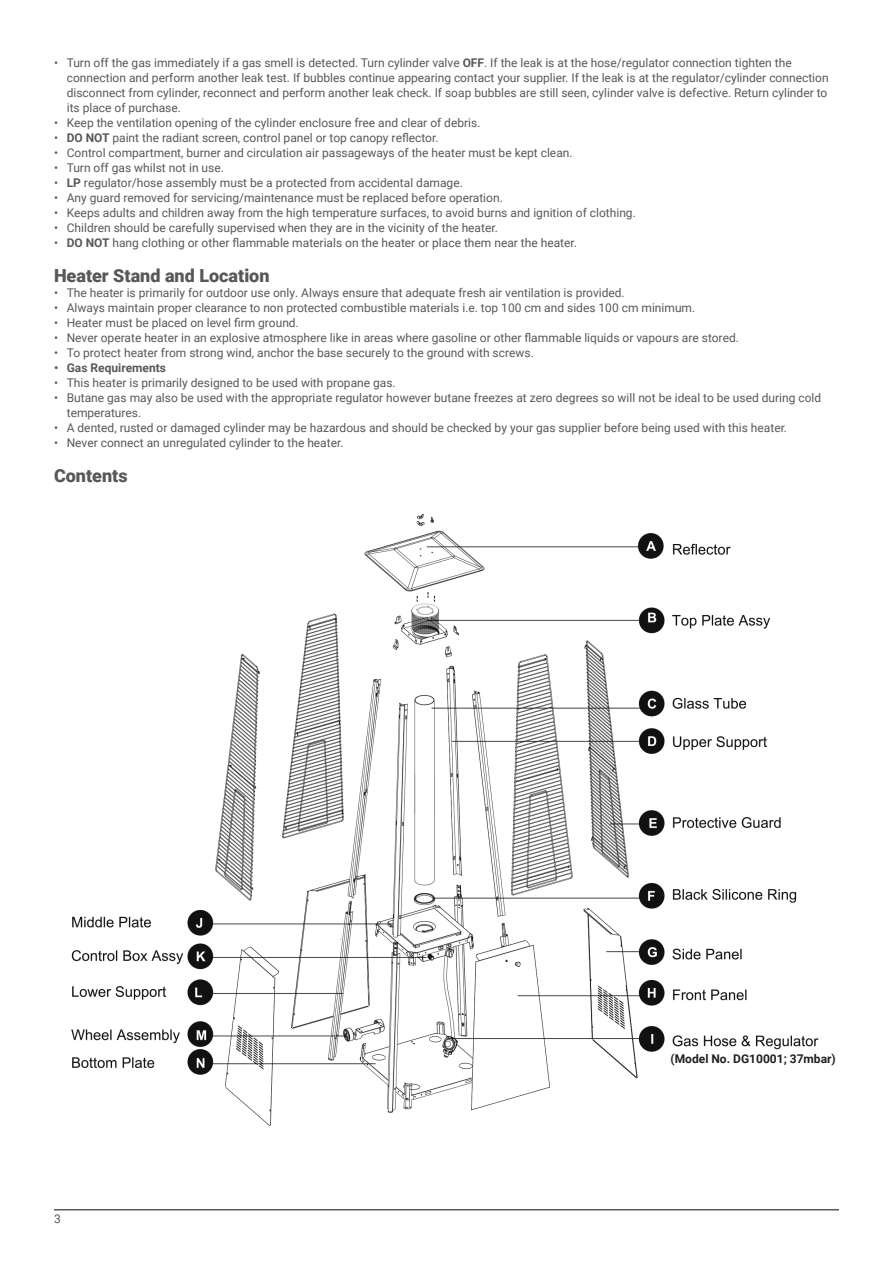
<style>
.page{position:relative;width:893px;height:1263px;background:#fff}
.page>*{position:absolute;margin:0;border:0;box-sizing:border-box;transform-origin:0 0}
.Section_Header{font:900 18px "Roboto";color:#57585a}
.t1{font:12px/15px "Roboto";color:#57585a}
.t2{font:700 12px "Roboto";color:#231f20}
.t3{font:700 12px "Roboto";color:#57585a}
.s1{font-weight:700}
</style>
<div class="page">
<hr style="left:54px;top:1209px;width:785px;height:1px;background:#57585a">
<img style="left:71px;top:514px;width:748px;height:612px">
<p class="t1" style="left:67px;top:54px;width:763px;text-indent:-13px">• Turn off the gas immediately if a gas smell is detected. Turn cylinder valve <span class="s1">OFF</span>. If the leak is at the hose/regulator connection tighten the connection and perform another leak test. If bubbles continue appearing contact your supplier. If the leak is at the regulator/cylinder connection disconnect from cylinder, reconnect and perform another leak check. If soap bubbles are still seen, cylinder valve is defective. Return cylinder to its place of purchase.</p>
<p class="t1" style="left:54px;top:114px;width:428px">• Keep the ventilation opening of the cylinder enclosure free and clear of debris.</p>
<p class="t1" style="left:54px;top:129px;width:386px">• <span class="s1">DO NOT</span> paint the radiant screen, control panel or top canopy reflector.</p>
<p class="t1" style="left:54px;top:144px;width:520px">• Control compartment, burner and circulation air passageways of the heater must be kept clean.</p>
<p class="t1" style="left:54px;top:159px;width:171px">• Turn off gas whilst not in use.</p>
<p class="t1" style="left:54px;top:174px;width:410px">• <span class="s1">LP</span> regulator/hose assembly must be a protected from accidental damage.</p>
<p class="t1" style="left:54px;top:189px;width:450px">• Any guard removed for servicing/maintenance must be replaced before operation.</p>
<p class="t1" style="left:54px;top:204px;width:583px">• Keeps adults and children away from the high temperature surfaces, to avoid burns and ignition of clothing.</p>
<p class="t1" style="left:54px;top:219px;width:445px">• Children should be carefully supervised when they are in the vicinity of the heater.</p>
<p class="t1" style="left:54px;top:234px;width:524px">• <span class="s1">DO NOT</span> hang clothing or other flammable materials on the heater or place them near the heater.</p>
<p class="Section_Header" style="left:54px;top:263px;width:217px">Heater Stand and Location</p>
<p class="t1" style="left:54px;top:285px;width:572px">• The heater is primarily for outdoor use only. Always ensure that adequate fresh air ventilation is provided.</p>
<p class="t1" style="left:54px;top:300px;width:643px">• Always maintain proper clearance to non protected combustible materials i.e. top 100 cm and sides 100 cm minimum.</p>
<p class="t1" style="left:54px;top:315px;width:246px">• Heater must be placed on level firm ground.</p>
<p class="t1" style="left:54px;top:330px;width:686px">• Never operate heater in an explosive atmosphere like in areas where gasoline or other flammable liquids or vapours are stored.</p>
<p class="t1" style="left:54px;top:345px;width:481px">• To protect heater from strong wind, anchor the base securely to the ground with screws.</p>
<p class="t3" style="left:54px;top:359px;width:114px">• Gas Requirements</p>
<p class="t1" style="left:54px;top:375px;width:343px">• This heater is primarily designed to be used with propane gas.</p>
<p class="t1" style="left:67px;top:390px;width:756px;text-indent:-13px">• Butane gas may also be used with the appropriate regulator however butane freezes at zero degrees so will not be ideal to be used during cold temperatures.</p>
<p class="t1" style="left:54px;top:420px;width:734px">• A dented, rusted or damaged cylinder may be hazardous and should be checked by your gas supplier before being used with this heater.</p>
<p class="t1" style="left:54px;top:435px;width:291px">• Never connect an unregulated cylinder to the heater.</p>
<p class="Section_Header" style="left:54px;top:463px;width:75px">Contents</p>
<p class="t1" style="left:54px;top:1211px;width:8px">3</p>
<p class="t2" style="left:671px;top:1051px;width:167px">(Model No. DG10001; 37mbar)</p>
</div>
